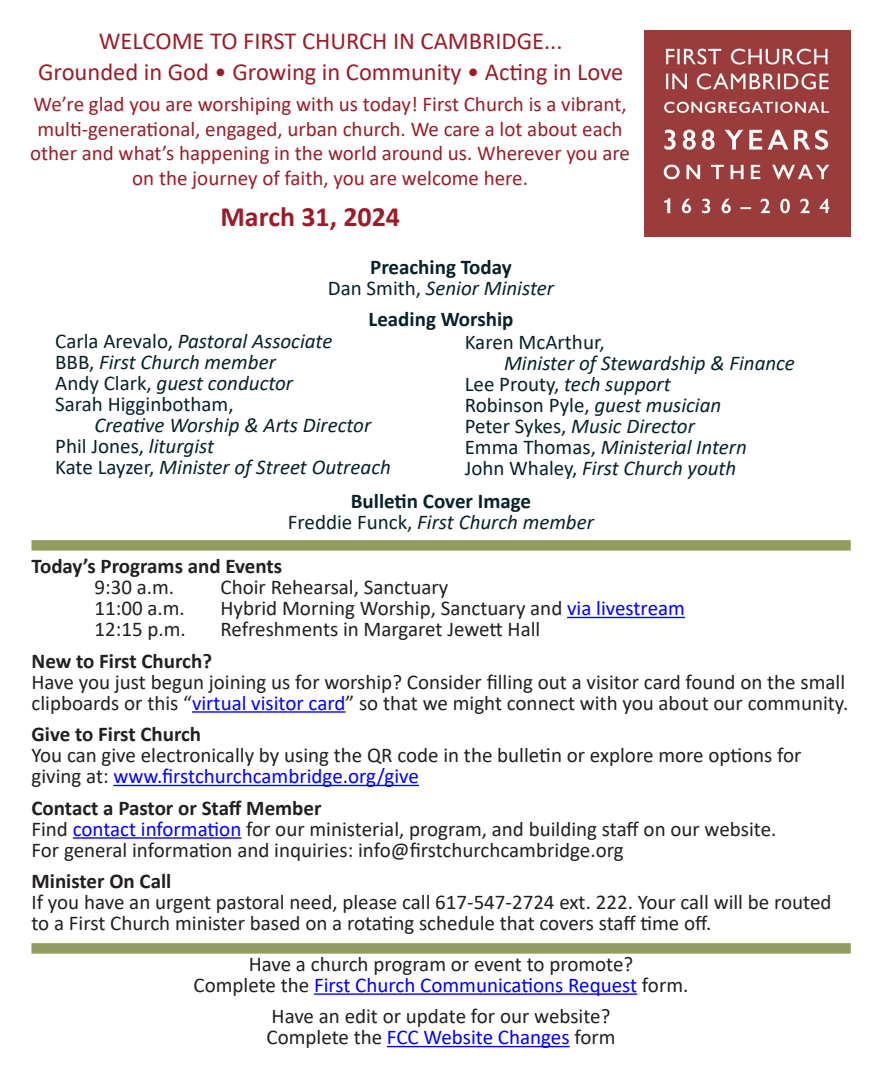
<style>
.page{position:relative;width:882px;height:1071px;background:#fff}
.page>*{position:absolute;margin:0;border:0;box-sizing:border-box;transform-origin:0 0}
.Paragraph_Style_1{font:700 28px "Calibri";color:#9c1b28}
.t1{font:24.5px "Calibri";color:#9c1c28}
.Paragraph_Style_1-2{font:21px/21px "Calibri";color:#231f20}
.t2{font:italic 21px "Calibri";color:#082129}
.t3{font:21px "Calibri";color:#9c1c28}
.Paragraph_Style_1-3{font:21px "Calibri";color:#00f}
.Paragraph_Style_1-4{font:700 21px "Calibri";color:#231f20}
.t4{font:21px "Calibri";color:#082129}
.t5{font:700 21px "Calibri";color:#082129}
.s1{font-style:normal}
.s2{font-style:italic}
.s3{color:#00f}
.s4{color:#231f20}
</style>
<div class="page">
<div style="left:32px;top:540px;width:819px;height:11px;background:#939c5f"></div>
<hr style="left:567px;top:617px;width:118px;height:1px;background:#00f">
<hr style="left:192px;top:711px;width:153px;height:2px;background:#00f">
<hr style="left:113px;top:785px;width:306px;height:1px;background:#00f">
<hr style="left:73px;top:837px;width:168px;height:2px;background:#00f">
<hr style="left:314px;top:993px;width:323px;height:2px;background:#00f">
<hr style="left:387px;top:1046px;width:183px;height:1px;background:#00f">
<div style="left:32px;top:943px;width:819px;height:11px;background:#939c5f"></div>
<img style="left:645px;top:30px;width:205px;height:207px">
<p class="t1" style="left:99px;top:24px;width:465px">WELCOME TO FIRST CHURCH IN CAMBRIDGE...</p>
<p class="t1" style="left:38px;top:55px;width:587px">Grounded in God • Growing in Community • Acting in Love</p>
<p class="t3" style="left:33px;top:90px;width:595px">We’re glad you are worshiping with us today! First Church is a vibrant,</p>
<p class="t3" style="left:38px;top:114px;width:587px">multi-generational, engaged, urban church. We care a lot about each</p>
<p class="t3" style="left:30px;top:139px;width:601px">other and what’s happening in the world around us. Wherever you are</p>
<p class="t3" style="left:132px;top:163px;width:397px">on the journey of faith, you are welcome here.</p>
<p class="Paragraph_Style_1" style="left:220px;top:197px;width:181px">March 31, 2024</p>
<p class="t5" style="left:370px;top:252px;width:143px">Preaching Today</p>
<p class="t2" style="left:328px;top:273px;width:228px"><span class="s1">Dan Smith,</span> Senior Minister</p>
<p class="t5" style="left:368px;top:305px;width:147px">Leading Worship</p>
<p class="t2" style="left:55px;top:327px;width:279px"><span class="s1">Carla Arevalo,</span> Pastoral Associate</p>
<p class="t2" style="left:55px;top:348px;width:222px"><span class="s1">BBB,</span> First Church member</p>
<p class="t2" style="left:55px;top:369px;width:239px"><span class="s1">Andy Clark,</span> guest conductor</p>
<p class="t4" style="left:55px;top:390px;width:180px">Sarah Higginbotham,</p>
<p class="t2" style="left:94px;top:411px;width:278px">Creative Worship &amp; Arts Director</p>
<p class="t4" style="left:55px;top:432px;width:160px">Phil Jones, <span class="s2">liturgist</span></p>
<p class="t2" style="left:55px;top:453px;width:337px"><span class="s1">Kate Layzer,</span> Minister of Street Outreach</p>
<p class="t4" style="left:465px;top:327px;width:142px">Karen McArthur,</p>
<p class="t2" style="left:504px;top:348px;width:292px">Minister of Stewardship &amp; Finance</p>
<p class="t2" style="left:465px;top:369px;width:208px"><span class="s1">Lee Prouty,</span> tech support</p>
<p class="t4" style="left:465px;top:390px;width:258px">Robinson Pyle, <span class="s2">guest musician</span></p>
<p class="t2" style="left:465px;top:411px;width:232px"><span class="s1">Peter Sykes,</span> Music Director</p>
<p class="t2" style="left:465px;top:432px;width:284px"><span class="s1">Emma Thomas,</span> Ministerial Intern</p>
<p class="t2" style="left:465px;top:453px;width:273px"><span class="s1">John Whaley,</span> First Church youth</p>
<p class="t5" style="left:351px;top:487px;width:182px">Bulletin Cover Image</p>
<p class="t2" style="left:288px;top:508px;width:308px"><span class="s1">Freddie Funck,</span> First Church member</p>
<p class="Paragraph_Style_1-4" style="left:32px;top:551px;width:252px">Today’s Programs and Events</p>
<p class="Paragraph_Style_1-2" style="left:94px;top:576px;width:81px">9:30 a.m.</p>
<p class="Paragraph_Style_1-2" style="left:220px;top:576px;width:229px">Choir Rehearsal, Sanctuary</p>
<p class="Paragraph_Style_1-2" style="left:94px;top:597px;width:92px">11:00 a.m.</p>
<p class="Paragraph_Style_1-2" style="left:220px;top:597px;width:466px">Hybrid Morning Worship, Sanctuary and <span class="s3">via livestream</span></p>
<p class="Paragraph_Style_1-2" style="left:94px;top:618px;width:93px">12:15 p.m.</p>
<p class="Paragraph_Style_1-2" style="left:220px;top:618px;width:321px">Refreshments in Margaret Jewett Hall</p>
<p class="Paragraph_Style_1-4" style="left:32px;top:646px;width:182px">New to First Church?</p>
<p class="Paragraph_Style_1-2" style="left:32px;top:671px;width:815px">Have you just begun joining us for worship? Consider filling out a visitor card found on the small</p>
<p class="Paragraph_Style_1-2" style="left:32px;top:692px;width:818px">clipboards or this “<span class="s3">virtual visitor card</span>” so that we might connect with you about our community.</p>
<p class="Paragraph_Style_1-4" style="left:32px;top:719px;width:171px">Give to First Church</p>
<p class="Paragraph_Style_1-2" style="left:32px;top:744px;width:772px">You can give electronically by using the QR code in the bulletin or explore more options for</p>
<p class="Paragraph_Style_1-3" style="left:32px;top:762px;width:389px"><span class="s4">giving at:</span> www.firstchurchcambridge.org/give</p>
<p class="Paragraph_Style_1-4" style="left:32px;top:793px;width:292px">Contact a Pastor or Staff Member</p>
<p class="Paragraph_Style_1-2" style="left:32px;top:818px;width:746px">Find <span class="s3">contact information</span> for our ministerial, program, and building staff on our website.</p>
<p class="Paragraph_Style_1-2" style="left:32px;top:839px;width:594px">For general information and inquiries: info@firstchurchcambridge.org</p>
<p class="Paragraph_Style_1-4" style="left:32px;top:866px;width:141px">Minister On Call</p>
<p class="Paragraph_Style_1-2" style="left:32px;top:891px;width:802px">If you have an urgent pastoral need, please call 617-547-2724 ext. 222. Your call will be routed to a First Church minister based on a rotating schedule that covers staff time off.</p>
<p class="Paragraph_Style_1-2" style="left:249px;top:953px;width:386px">Have a church program or event to promote?</p>
<p class="Paragraph_Style_1-3" style="left:194px;top:970px;width:496px"><span class="s4">Complete the</span> First Church Communications Request <span class="s4">form.</span></p>
<p class="Paragraph_Style_1-2" style="left:272px;top:1005px;width:340px">Have an edit or update for our website?</p>
<p class="Paragraph_Style_1-3" style="left:266px;top:1023px;width:351px"><span class="s4">Complete the</span> FCC Website Changes <span class="s4">form</span></p>
</div>
